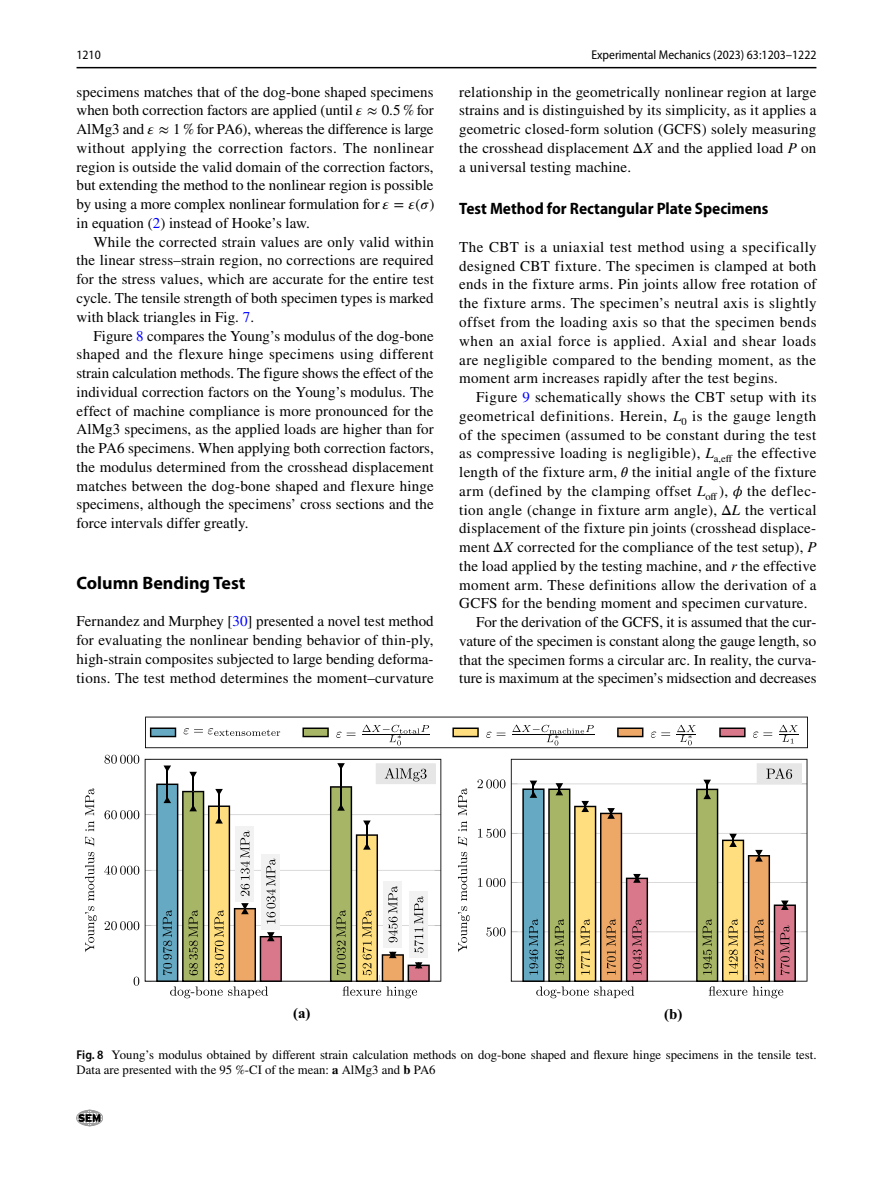
<style>
.page{position:relative;width:893px;height:1187px;background:#fff}
.page>*{position:absolute;margin:0;border:0;box-sizing:border-box;transform-origin:0 0}
.t1{font:700 18px "Myriad Pro";color:#000}
.t2{font:700 semi-condensed 16.5px "Myriad Pro";color:#000}
.t3{font:15px/18.8px "STIX";letter-spacing:.015em;color:#000;text-align:justify}
.t4{font:15px "STIX";letter-spacing:-.005em;color:#000}
.t5{font:15px "STIX";letter-spacing:.035em;color:#000}
.t6{font:15px "Times New Roman PS Bold MT3";color:#000}
.t7{font:12.75px/15px "STIX";color:#000}
.t8{font:semi-condensed 12.75px "Myriad Pro";color:#000}
.s1{font-family:"STIX Math Italic 19"}
.s2{font-family:"STIX Math Regular 95"}
.s3{font-family:"STIX General Regular 92"}
.s4{font-family:"STIX Math Italic 21"}
.s5{font-family:"STIX Math Regular 96"}
.s6{font-family:"STIX General Regular 93"}
.s7{font-family:"STIX Math Italic 22"}
.s8{font-family:"STIX Math Regular 97"}
.s9{color:#00f}
.s10{font-family:"STIX Math Regular 92"}
.s11{font-family:"STIX General Italic 88"}
.s12{font-style:italic}
.s13{font-family:"STIX General Italic 89"}
.s14{font-family:"STIX General Italic 90"}
.s15{font-family:"STIX Math Italic 18"}
.s16{font-family:"STIX General Italic 91"}
.s17{font-family:"STIX Math Italic 20"}
.s18{font-family:"STIX Math Regular 93"}
.s19{font-family:"STIX General Italic 92"}
.s20{font-family:"STIX Math Regular 94"}
.s21{font-family:"STIX General Italic 93"}
.s22{font-family:"Myriad Pro";font-weight:600;font-stretch:semi-condensed}
.s23{font-weight:700}
</style>
<div class="page">
<hr style="left:77px;top:67px;width:739px;height:1px;background:#000">
<svg style="left:77px;top:1110px;width:26px;height:15px"></svg>
<div style="left:77px;top:1110px;width:26px;height:15px;border:1px solid #9c9c9d;border-radius:50%"></div>
<svg style="left:134px;top:976px;width:5px;height:9px"></svg>
<svg style="left:105px;top:921px;width:34px;height:9px"></svg>
<svg style="left:104px;top:865px;width:35px;height:9px"></svg>
<svg style="left:104px;top:810px;width:35px;height:9px"></svg>
<svg style="left:104px;top:754px;width:35px;height:9px"></svg>
<svg style="left:145px;top:759px;width:296px;height:239px"></svg>
<svg style="left:85px;top:788px;width:12px;height:164px"></svg>
<svg style="left:145px;top:716px;width:663px;height:32px"></svg>
<svg style="left:511px;top:758px;width:296px;height:5px"></svg>
<svg style="left:486px;top:927px;width:19px;height:9px"></svg>
<svg style="left:478px;top:878px;width:27px;height:9px"></svg>
<svg style="left:478px;top:828px;width:27px;height:9px"></svg>
<svg style="left:477px;top:779px;width:28px;height:9px"></svg>
<svg style="left:511px;top:763px;width:296px;height:235px"></svg>
<svg style="left:458px;top:788px;width:12px;height:164px"></svg>
<p class="t8" style="left:77px;top:48px;width:26px">1210</p>
<p class="t8" style="left:591px;top:48px;width:226px">Experimental Mechanics (2023) 63:1203–1222</p>
<p class="t3" style="left:77px;top:83px;width:359px">specimens matches that of the dog-bone shaped specimens when both correction factors are applied (until <span class="s1">𝜀</span> <span class="s2">≈</span> <span class="s3">0.5</span> <span class="s2">%</span> for AlMg3 and <span class="s4">𝜀</span> <span class="s5">≈</span> <span class="s6">1</span> <span class="s5">%</span> for PA6), whereas the difference is large without applying the correction factors. The nonlinear region is outside the valid domain of the correction factors, but extending the method to the nonlinear region is possible by using a more complex nonlinear formulation for <span class="s7">𝜀</span> <span class="s8">=</span> <span class="s7">𝜀</span><span class="s8">(</span><span class="s7">𝜎</span><span class="s8">) </span>in equation (<span class="s9">2</span>) instead of Hooke’s law.</p>
<p class="t3" style="left:77px;top:233px;width:359px;text-indent:17px">While the corrected strain values are only valid within the linear stress–strain region, no corrections are required for the stress values, which are accurate for the entire test cycle. The tensile strength of both specimen types is marked with black triangles in Fig. <span class="s9">7</span>.</p>
<p class="t3" style="left:77px;top:327px;width:359px;text-indent:17px">Figure <span class="s9">8</span> compares the Young’s modulus of the dog-bone shaped and the flexure hinge specimens using different strain calculation methods. The figure shows the effect of the individual correction factors on the Young’s modulus. The effect of machine compliance is more pronounced for the AlMg3 specimens, as the applied loads are higher than for the PA6 specimens. When applying both correction factors, the modulus determined from the crosshead displacement matches between the dog-bone shaped and flexure hinge specimens, although the specimens’ cross sections and the force intervals differ greatly.</p>
<p class="t3" style="left:459px;top:83px;width:359px">relationship in the geometrically nonlinear region at large strains and is distinguished by its simplicity, as it applies a geometric closed-form solution (GCFS) solely measuring the crosshead displacement <span class="s10">Δ</span><span class="s11">X</span> and the applied load <span class="s12">P</span> on a universal testing machine.</p>
<p class="t2" style="left:459px;top:200px;width:311px">Test Method for Rectangular Plate Specimens</p>
<p class="t3" style="left:459px;top:238px;width:359px">The CBT is a uniaxial test method using a specifically designed CBT fixture. The specimen is clamped at both ends in the fixture arms. Pin joints allow free rotation of the fixture arms. The specimen’s neutral axis is slightly offset from the loading axis so that the specimen bends when an axial force is applied. Axial and shear loads are negligible compared to the bending moment, as the moment arm increases rapidly after the test begins.</p>
<p class="t3" style="left:476px;top:388px;width:342px">Figure <span class="s9">9</span> schematically shows the CBT setup with its</p>
<p class="t5" style="left:459px;top:405px;width:359px">geometrical definitions. Herein, <span class="s13">L</span><sub>0</sub> is the gauge length</p>
<p class="t3" style="left:459px;top:426px;width:358px">of the specimen (assumed to be constant during the test</p>
<p class="t3" style="left:459px;top:445px;width:359px">as compressive loading is negligible), <span class="s14">L</span><sub>a,eff</sub> the effective</p>
<p class="t3" style="left:459px;top:463px;width:359px">length of the fixture arm, <span class="s15">𝜃</span> the initial angle of the fixture</p>
<p class="t3" style="left:459px;top:482px;width:359px">arm (defined by the clamping offset <span class="s16">L</span><sub>off</sub> ), <span class="s17">𝜙</span> the deflec-</p>
<p class="t3" style="left:459px;top:501px;width:359px">tion angle (change in fixture arm angle), <span class="s18">Δ</span><span class="s19">L</span> the vertical</p>
<p class="t3" style="left:459px;top:520px;width:358px">displacement of the fixture pin joints (crosshead displace-</p>
<p class="t3" style="left:459px;top:538px;width:359px">ment <span class="s20">Δ</span><span class="s21">X</span> corrected for the compliance of the test setup), <span class="s12">P</span></p>
<p class="t3" style="left:459px;top:557px;width:359px">the load applied by the testing machine, and <span class="s12">r</span> the effective</p>
<p class="t3" style="left:459px;top:576px;width:359px">moment arm. These definitions allow the derivation of a</p>
<p class="t3" style="left:459px;top:595px;width:350px">GCFS for the bending moment and specimen curvature.</p>
<p class="t4" style="left:476px;top:611px;width:342px">For the derivation of the GCFS, it is assumed that the cur-</p>
<p class="t4" style="left:459px;top:630px;width:358px">vature of the specimen is constant along the gauge length, so</p>
<p class="t3" style="left:459px;top:651px;width:359px">that the specimen forms a circular arc. In reality, the curva-</p>
<p class="t4" style="left:459px;top:668px;width:359px">ture is maximum at the specimen’s midsection and decreases</p>
<p class="t1" style="left:77px;top:571px;width:170px">Column Bending Test</p>
<p class="t3" style="left:77px;top:613px;width:359px">Fernandez and Murphey [<span class="s9">30</span>] presented a novel test method for evaluating the nonlinear bending behavior of thin-ply, high-strain composites subjected to large bending deforma&shy;tions. The test method determines the moment–curvature</p>
<p class="t6" style="left:293px;top:1002px;width:19px">(a)</p>
<p class="t6" style="left:664px;top:1002px;width:20px">(b)</p>
<p class="t7" style="left:77px;top:1047px;width:741px"><span class="s22">Fig. 8</span> Young’s modulus obtained by different strain calculation methods on dog-bone shaped and flexure hinge specimens in the tensile test.<br>Data are presented with the 95 %-CI of the mean: <span class="s23">a</span> AlMg3 and <span class="s23">b</span> PA6</p>
</div>
